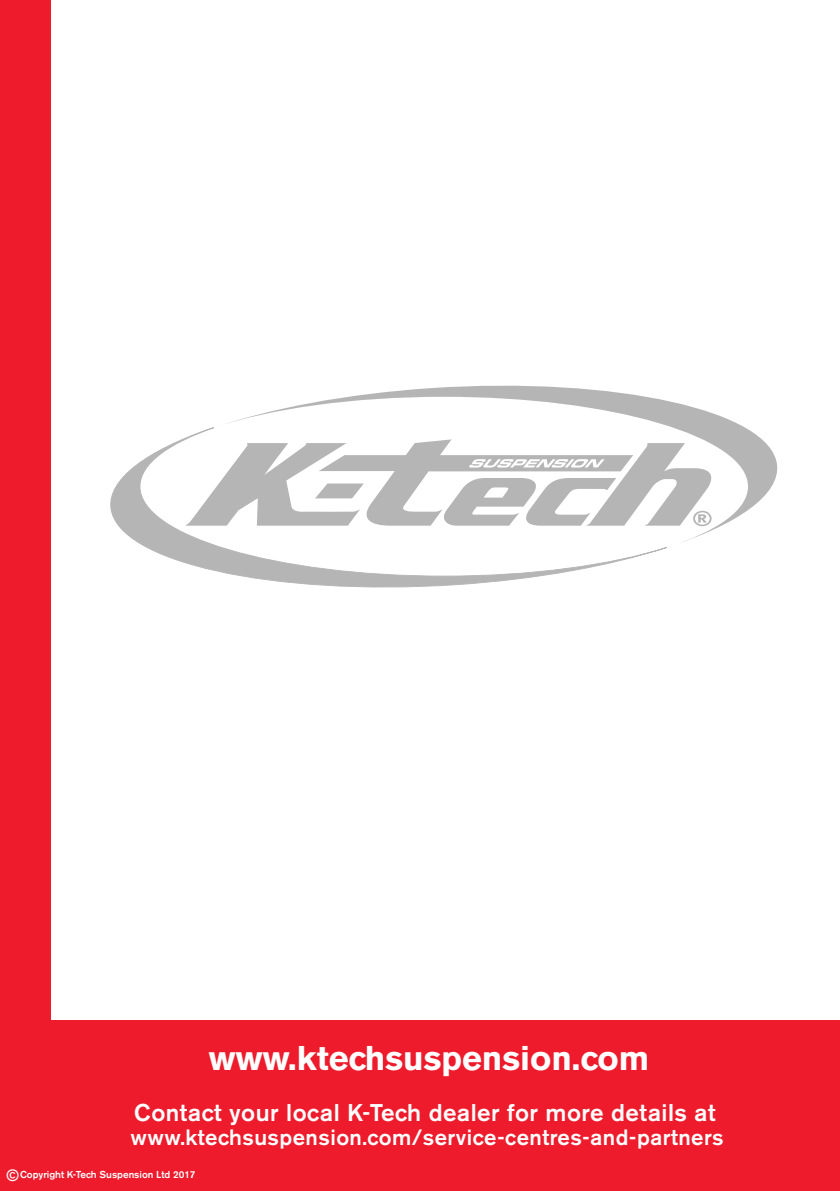
<style>
.page{position:relative;width:840px;height:1191px;background:#fff}
.page>*{position:absolute;margin:0;border:0;box-sizing:border-box;transform-origin:0 0}
.t1{font:700 34px "Akzidenz Grotesk BE";color:#fff}
.t2{font:500 24px "Akzidenz Grotesk BE";letter-spacing:.02em;color:#fff}
.t3{font:500 22px "Akzidenz Grotesk BE";letter-spacing:.02em;color:#fff}
.t4{font:700 16px "Arial";color:#fff}
.t5{font:500 10px "Akzidenz Grotesk BE";color:#fff}
</style>
<div class="page">
<div style="left:0;top:1020px;width:839px;height:171px;background:#ee1b2c"></div>
<svg style="left:227px;top:385px;width:551px;height:157px"></svg>
<svg style="left:110px;top:427px;width:556px;height:161px"></svg>
<svg style="left:185px;top:439px;width:529px;height:87px"></svg>
<div style="left:0;top:0;width:51px;height:1154px;background:#ee1b2c"></div>
<p class="t1" style="left:209px;top:1038px;width:441px">www.ktechsuspension.com</p>
<p class="t2" style="left:134px;top:1098px;width:582px">Contact your local K-Tech dealer for more details at</p>
<p class="t3" style="left:130px;top:1124px;width:594px">www.ktechsuspension.com/service-centres-and-partners</p>
<p class="t4" style="left:7px;top:1164px;width:13px">©</p>
<p class="t5" style="left:20px;top:1168px;width:177px">Copyright K-Tech Suspension Ltd 2017</p>
</div>
